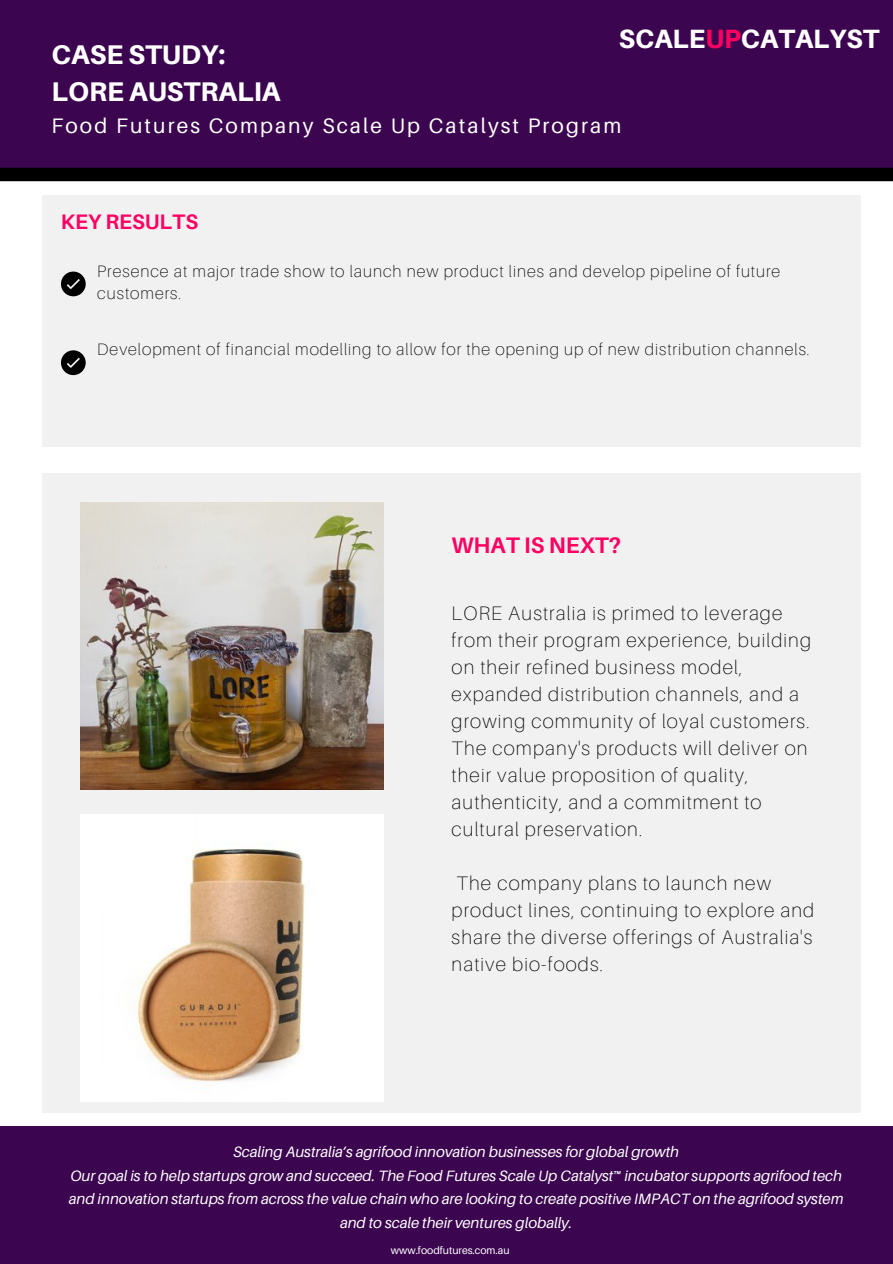
<style>
.page{position:relative;width:893px;height:1264px;background:#fff}
.page>*{position:absolute;margin:0;border:0;box-sizing:border-box;transform-origin:0 0}
.t1{font:800 27px "Aileron";color:#fff}
.t2{font:800 26.4px "Aileron";color:#fff}
.t3{font:700 22.5px "Aileron";color:#fe0061}
.t4{font:21px "Aileron";letter-spacing:.1em;color:#fff}
.t5{font:700 21px "Aileron";color:#fe0061}
.t6{font:100 19.5px/27px "Aileron";letter-spacing:.06em;color:#000}
.t7{font:100 16.5px/22.5px "Aileron";letter-spacing:.06em;color:#000}
.t8{font:italic 15px/23.7px "Aileron";color:#fff;text-align:center}
.t9{font:10.5px "Aileron";color:#fff}
.s1{color:#fe0061}
</style>
<div class="page">
<div style="left:0;top:0;width:892px;height:168px;background:#3b054f"></div>
<div style="left:0;top:168px;width:892px;height:13px;background:#000"></div>
<div style="left:42px;top:473px;width:818px;height:639px;background:#f1f1f1"></div>
<div style="left:0;top:1126px;width:892px;height:137px;background:#3b054f"></div>
<div style="left:42px;top:195px;width:818px;height:251px;background:#f1f1f1"></div>
<svg style="left:61px;top:271px;width:25px;height:25px"></svg>
<svg style="left:61px;top:350px;width:25px;height:25px"></svg>
<img style="left:80px;top:502px;width:303px;height:287px">
<img style="left:80px;top:814px;width:303px;height:287px">
<p class="t1" style="left:52px;top:38px;width:175px">CASE STUDY:</p>
<p class="t1" style="left:52px;top:75px;width:230px">LORE AUSTRALIA</p>
<p class="t2" style="left:618px;top:22px;width:262px">SCALE<span class="s1">UP</span>CATALYST</p>
<p class="t4" style="left:52px;top:112px;width:571px">Food Futures Company Scale Up Catalyst Program</p>
<p class="t5" style="left:61px;top:208px;width:139px">KEY RESULTS</p>
<p class="t7" style="left:97px;top:259px;width:684px">Presence at major trade show to launch new product lines and develop pipeline of future customers.</p>
<p class="t7" style="left:97px;top:338px;width:713px">Development of financial modelling to allow for the opening up of new distribution channels.</p>
<p class="t3" style="left:451px;top:531px;width:171px">WHAT IS NEXT?</p>
<p class="t6" style="left:451px;top:599px;width:361px">LORE Australia is primed to leverage from their program experience, building on their refined business model, expanded distribution channels, and a growing community of loyal customers.<br>The company's products will deliver on their value proposition of quality, authenticity, and a commitment to cultural preservation.</p>
<p class="t6" style="left:451px;top:869px;width:364px">The company plans to launch new product lines, continuing to explore and share the diverse offerings of Australia's native bio-foods.</p>
<p class="t8" style="left:233px;top:1139px;width:447px">Scaling Australia’s agrifood innovation businesses for global growth</p>
<p class="t8" style="left:69px;top:1163px;width:776px">Our goal is to help startups grow and succeed. The Food Futures Scale Up Catalyst™ incubator supports agrifood tech and innovation startups from across the value chain who are looking to create positive IMPACT on the agrifood system and to scale their ventures globally.</p>
<p class="t9" style="left:391px;top:1243px;width:120px">www.foodfutures.com.au</p>
</div>
